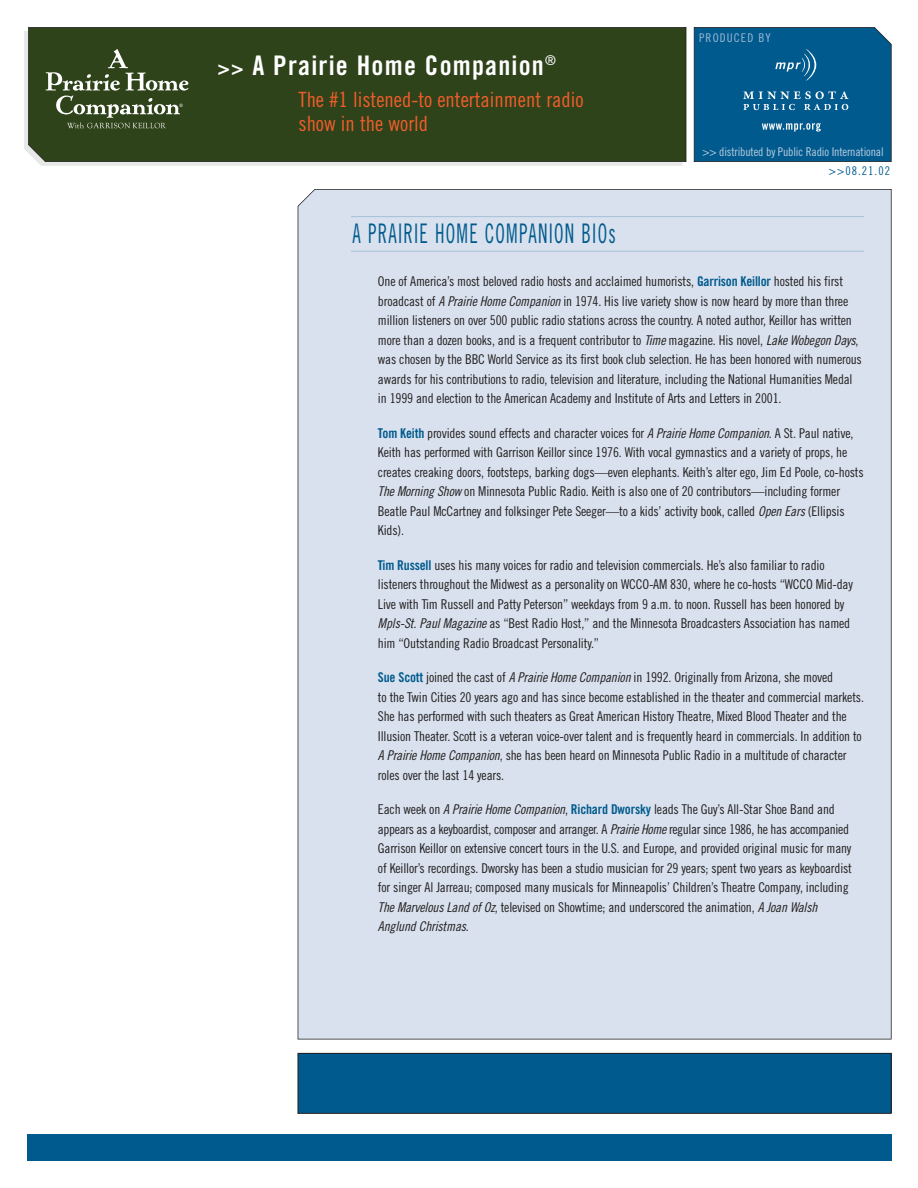
<style>
.page{position:relative;width:918px;height:1188px;background:#fff}
.page>*{position:absolute;margin:0;border:0;box-sizing:border-box;transform-origin:0 0}
.t1{font:27px "Trade Gothic Cond Eighteen";letter-spacing:.065em;color:#005a8d;scale:.7 1}
.t2{font:27px "Trade Gothic Bold Cond Twenty";letter-spacing:.045em;color:#fff}
.t3{font:21px/24px "Trade Gothic Cond Eighteen";color:#f15d2a}
.t4{font:13.5px/19.5px "Trade Gothic Cond Eighteen";letter-spacing:-.015em;color:#231f20}
.t5{font:13.5px "Trade Gothic Cond Eighteen Obl";letter-spacing:-.015em;color:#231f20}
.t6{font:12px "Trade Gothic Cond Eighteen";letter-spacing:-.015em;color:#bacde1}
.t7{font:12px "Trade Gothic Cond Eighteen";color:#005a8d}
.t8{font:12px "Trade Gothic Cond Eighteen";letter-spacing:.09em;color:#9db9d5}
.s1{font-size:21px}
.s2{font-family:"Trade Gothic Bold Cond Twenty";color:#005a8d}
.s3{font-family:"Trade Gothic Cond Eighteen Obl"}
.s4{font-family:"Trade Gothic Cond Eighteen"}
</style>
<div class="page">
<div style="left:24px;top:31px;width:658px;height:135px;background:#e7e8e8"></div>
<div style="left:28px;top:27px;width:658px;height:135px;background:#2f431b"></div>
<div style="left:298px;top:189px;width:594px;height:850px;background:#d8e1ed"></div>
<div style="left:298px;top:1053px;width:593px;height:60px;background:#005a8d"></div>
<div style="left:298px;top:1053px;width:594px;height:61px;border:1px solid #231f20"></div>
<div style="left:28px;top:1134px;width:864px;height:27px;background:#005a8d"></div>
<svg style="left:694px;top:27px;width:198px;height:135px"></svg>
<svg style="left:45px;top:49px;width:144px;height:79px"></svg>
<hr style="left:351px;top:251px;width:513px;height:1px;background:#abc3db">
<hr style="left:351px;top:216px;width:513px;height:1px;background:#abc3db">
<h1 class="t2" style="left:218px;top:55px;width:340px"><span class="s1">&gt;&gt;</span> A Prairie Home Companion<sup>®</sup></h1>
<h2 class="t3" style="left:298px;top:89px;width:287px">The #1 listened-to entertainment radio show in the world</h2>
<h1 class="t1" style="left:352px;top:224px;width:378px">A PRAIRIE HOME COMPANION BIOs</h1>
<p class="t8" style="left:699px;top:34px;width:73px">PRODUCED BY</p>
<p class="t6" style="left:702px;top:147px;width:183px">&gt;&gt; distributed by Public Radio International</p>
<p class="t7" style="left:829px;top:166px;width:63px">&gt;&gt;08.21.02</p>
<p class="t4" style="left:378px;top:273px;width:485px">One of America’s most beloved radio hosts and acclaimed humorists, <span class="s2">Garrison Keillor</span> hosted his first broadcast of <span class="s3">A Prairie Home Companion</span> in 1974. His live variety show is now heard by more than three million listeners on over 500 public radio stations across the country. A noted author, Keillor has written more than a dozen books, and is a frequent contributor to <span class="s3">Time</span> magazine. His novel, <span class="s3">Lake Wobegon Days</span>, was chosen by the BBC World Service as its first book club selection. He has been honored with numerous awards for his contributions to radio, television and literature, including the National Humanities Medal in 1999 and election to the American Academy and Institute of Arts and Letters in 2001.</p>
<p class="t4" style="left:378px;top:424px;width:487px"><span class="s2">Tom Keith</span> provides sound effects and character voices for <span class="s3">A Prairie Home Companion</span>. A St. Paul native, Keith has performed with Garrison Keillor since 1976. With vocal gymnastics and a variety of props, he creates creaking doors, footsteps, barking dogs—even elephants. Keith’s alter ego, Jim Ed Poole, co-hosts <span class="s3">The Morning Show</span> on Minnesota Public Radio. Keith is also one of 20 contributors—including former Beatle Paul McCartney and folksinger Pete Seeger—to a kids’ activity book, called <span class="s3">Open Ears</span> (Ellipsis Kids).</p>
<p class="t4" style="left:378px;top:556px;width:476px"><span class="s2">Tim Russell</span> uses his many voices for radio and television commercials. He’s also familiar to radio listeners throughout the Midwest as a personality on WCCO-AM 830, where he co-hosts “WCCO Mid-day Live with Tim Russell and Patty Peterson” weekdays from 9 a.m. to noon. Russell has been honored by <span class="s3">Mpls-St. Paul Magazine</span> as “Best Radio Host,” and the Minnesota Broadcasters Association has named him “Outstanding Radio Broadcast Personality.”</p>
<p class="t4" style="left:378px;top:669px;width:488px"><span class="s2">Sue Scott</span> joined the cast of <span class="s3">A Prairie Home Companion</span> in 1992. Originally from Arizona, she moved<br>to the Twin Cities 20 years ago and has since become established in the theater and commercial markets.<br>She has performed with such theaters as Great American History Theatre, Mixed Blood Theater and the Illusion Theater. Scott is a veteran voice-over talent and is frequently heard in commercials. In addition to <span class="s3">A Prairie Home Companion</span>, she has been heard on Minnesota Public Radio in a multitude of character roles over the last 14 years.</p>
<p class="t4" style="left:378px;top:801px;width:476px">Each week on <span class="s3">A Prairie Home Companion</span>, <span class="s2">Richard Dworsky</span> leads The Guy’s All-Star Shoe Band and appears as a keyboardist, composer and arranger. A <span class="s3">Prairie Home</span> regular since 1986, he has accompanied Garrison Keillor on extensive concert tours in the U.S. and Europe, and provided original music for many of Keillor’s recordings. Dworsky has been a studio musician for 29 years; spent two years as keyboardist for singer Al Jarreau; composed many musicals for Minneapolis’ Children’s Theatre Company, including <span class="s3">The Marvelous Land of Oz</span>, televised on Showtime; and underscored the animation, <span class="s3">A Joan Walsh</span></p>
<p class="t5" style="left:378px;top:921px;width:92px">Anglund Christmas<span class="s4">.</span></p>
</div>
